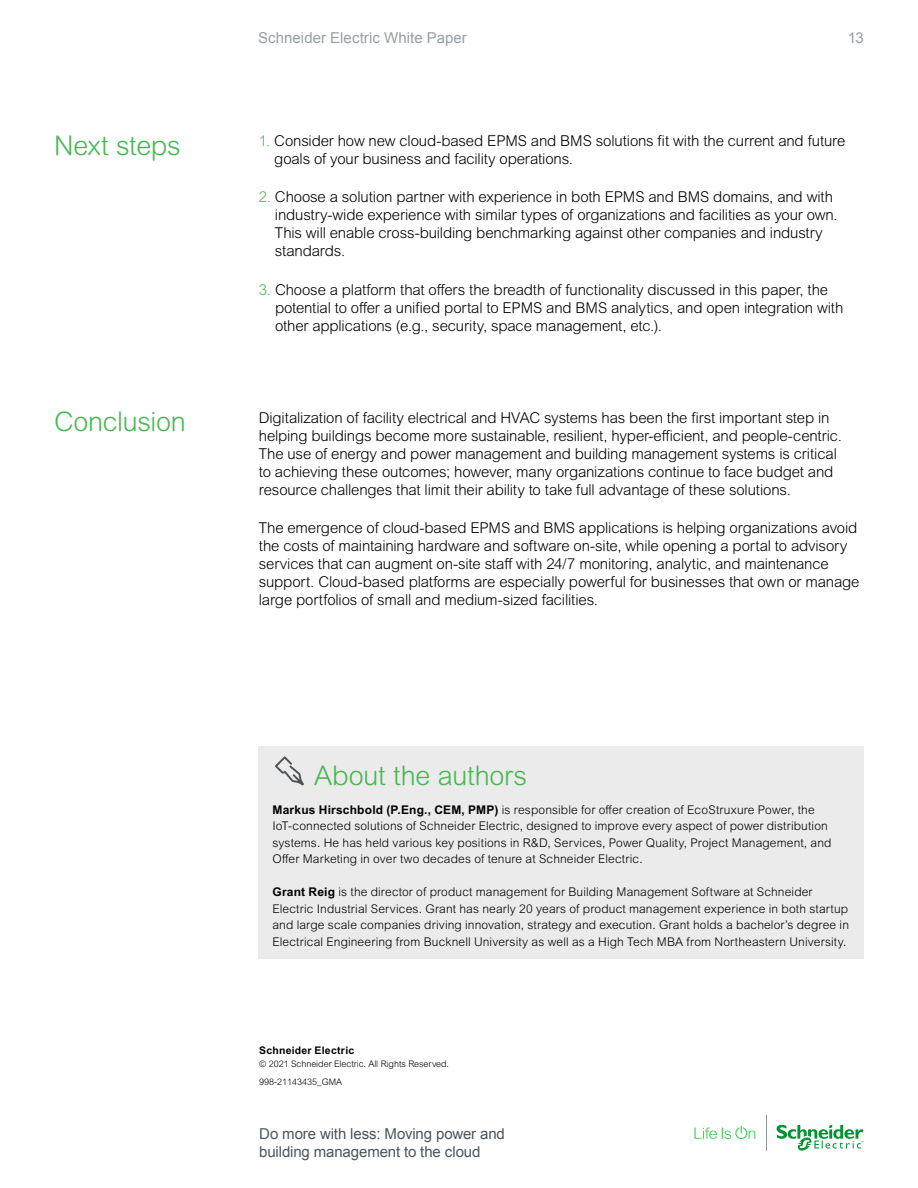
<style>
.page{position:relative;width:918px;height:1188px;background:#fff}
.page>*{position:absolute;margin:0;border:0;box-sizing:border-box;transform-origin:0 0}
.t1{font:300 27px "Arial Rounded MT Pro";letter-spacing:-.01em;color:#46b751}
.t2{font:300 15px/18px "Arial Rounded MT Pro";letter-spacing:-.01em;color:#000}
.t3{font:15px/18px "Arial";letter-spacing:-.005em;color:#4d555b}
.t4{font:15px "Arial";letter-spacing:.005em;color:#979fa4}
.t5{font:300 12px/16.5px "Arial MT Pro";letter-spacing:.01em;color:#000}
.t6{font:700 10.5px "Arial MT Pro";letter-spacing:.02em;color:#000}
.t7{font:300 9px/18.1px "Arial MT Pro";letter-spacing:-.005em;color:#000}
.s1{color:#46b751}
.s2{font-weight:700}
</style>
<div class="page">
<svg style="left:694px;top:1126px;width:61px;height:13px"></svg>
<hr style="left:766px;top:1116px;width:1px;height:35px;background:#939598">
<svg style="left:777px;top:1125px;width:87px;height:26px"></svg>
<div style="left:259px;top:746px;width:605px;height:213px;background:#ebebeb"></div>
<svg style="left:275px;top:756px;width:29px;height:30px"></svg>
<h1 class="t1" style="left:54px;top:130px;width:128px">Next steps</h1>
<h1 class="t1" style="left:54px;top:406px;width:133px">Conclusion</h1>
<p class="t4" style="left:258px;top:28px;width:210px">Schneider Electric White Paper</p>
<p class="t4" style="left:848px;top:28px;width:18px">13</p>
<p class="t2" style="left:274px;top:132px;width:573px;text-indent:-15px"><span class="s1">1.</span> Consider how new cloud-based EPMS and BMS solutions fit with the current and future goals of your business and facility operations.</p>
<p class="t2" style="left:275px;top:189px;width:564px;text-indent:-16px"><span class="s1">2.</span> Choose a solution partner with experience in both EPMS and BMS domains, and with industry-wide experience with similar types of organizations and facilities as your own.<br>This will enable cross-building benchmarking against other companies and industry standards.</p>
<p class="t2" style="left:275px;top:281px;width:570px;text-indent:-16px"><span class="s1">3.</span> Choose a platform that offers the breadth of functionality discussed in this paper, the potential to offer a unified portal to EPMS and BMS analytics, and open integration with other applications (e.g., security, space management, etc.).</p>
<p class="t2" style="left:259px;top:409px;width:585px">Digitalization of facility electrical and HVAC systems has been the first important step in helping buildings become more sustainable, resilient, hyper-efficient, and people-centric.<br>The use of energy and power management and building management systems is critical to achieving these outcomes; however, many organizations continue to face budget and resource challenges that limit their ability to take full advantage of these solutions.</p>
<p class="t2" style="left:259px;top:519px;width:602px">The emergence of cloud-based EPMS and BMS applications is helping organizations avoid the costs of maintaining hardware and software on-site, while opening a portal to advisory services that can augment on-site staff with 24/7 monitoring, analytic, and maintenance support. Cloud-based platforms are especially powerful for businesses that own or manage large portfolios of small and medium-sized facilities.</p>
<h1 class="t1" style="left:314px;top:760px;width:214px">About the authors</h1>
<p class="t5" style="left:272px;top:801px;width:561px"><span class="s2">Markus Hirschbold (P.Eng., CEM, PMP)</span> is responsible for offer creation of EcoStruxure Power, the IoT-connected solutions of Schneider Electric, designed to improve every aspect of power distribution systems. He has held various key positions in R&amp;D, Services, Power Quality, Project Management, and Offer Marketing in over two decades of tenure at Schneider Electric.</p>
<p class="t5" style="left:272px;top:884px;width:578px"><span class="s2">Grant Reig</span> is the director of product management for Building Management Software at Schneider Electric Industrial Services. Grant has nearly 20 years of product management experience in both startup and large scale companies driving innovation, strategy and execution. Grant holds a bachelor’s degree in Electrical Engineering from Bucknell University as well as a High Tech MBA from Northeastern University.</p>
<p class="t6" style="left:259px;top:1044px;width:97px">Schneider Electric</p>
<p class="t7" style="left:259px;top:1055px;width:191px">© 2021 Schneider Electric. All Rights Reserved.<br>998-21143435_GMA</p>
<p class="t3" style="left:259px;top:1125px;width:247px">Do more with less: Moving power and building management to the cloud</p>
</div>
